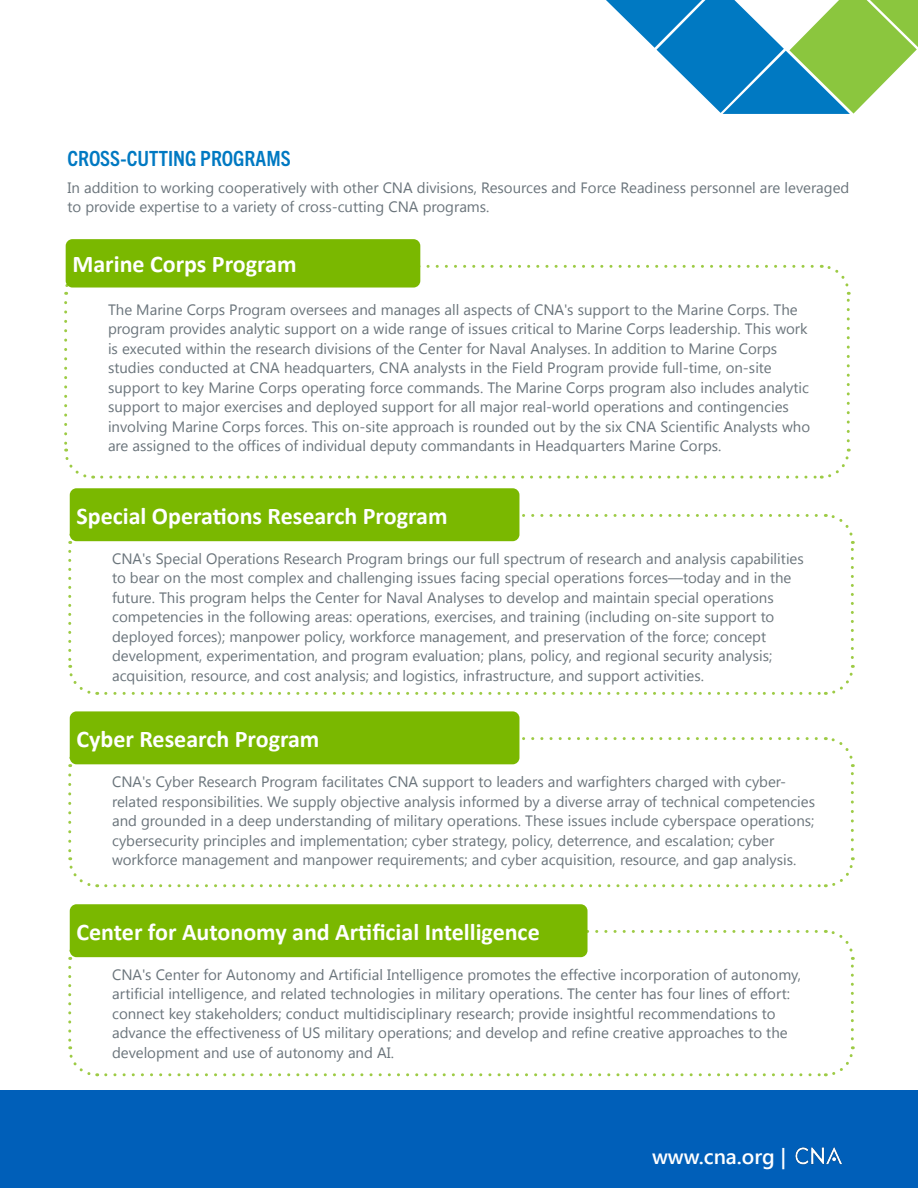
<style>
.page{position:relative;width:918px;height:1188px;background:#fff}
.page>*{position:absolute;margin:0;border:0;box-sizing:border-box;transform-origin:0 0}
.t1{font:700 24px "Calibri";color:#fff}
.t2{font:700 condensed 21px "Trade Gothic Next LT Pro";color:#0079c2}
.t3{font:600 21px "Segoe UI";color:#fff}
.t4{font:15px/19.5px "Segoe UI";color:#6a747b}
</style>
<div class="page">
<svg style="left:606px;top:0;width:312px;height:114px"></svg>
<svg style="left:64px;top:303px;width:30px;height:176px"></svg>
<svg style="left:102px;top:449px;width:749px;height:30px"></svg>
<svg style="left:821px;top:264px;width:30px;height:177px"></svg>
<svg style="left:64px;top:264px;width:748px;height:31px"></svg>
<div style="left:66px;top:239px;width:354px;height:49px;background:#7ab800;border-radius:7px"></div>
<svg style="left:68px;top:551px;width:30px;height:144px"></svg>
<svg style="left:106px;top:665px;width:749px;height:30px"></svg>
<svg style="left:825px;top:514px;width:30px;height:144px"></svg>
<svg style="left:68px;top:513px;width:748px;height:31px"></svg>
<div style="left:70px;top:488px;width:449px;height:53px;background:#7ab800;border-radius:7px"></div>
<svg style="left:68px;top:775px;width:30px;height:113px"></svg>
<svg style="left:106px;top:857px;width:749px;height:31px"></svg>
<svg style="left:825px;top:737px;width:30px;height:112px"></svg>
<svg style="left:68px;top:736px;width:748px;height:31px"></svg>
<div style="left:70px;top:711px;width:449px;height:53px;background:#7ab800;border-radius:7px"></div>
<svg style="left:68px;top:967px;width:30px;height:110px"></svg>
<svg style="left:106px;top:1046px;width:749px;height:31px"></svg>
<svg style="left:825px;top:930px;width:30px;height:109px"></svg>
<svg style="left:68px;top:929px;width:748px;height:31px"></svg>
<div style="left:70px;top:904px;width:518px;height:53px;background:#7ab800;border-radius:7px"></div>
<div style="left:0;top:1090px;width:27px;height:98px;background:#005fb9"></div>
<div style="left:4px;top:1090px;width:914px;height:98px;background:#005fb9"></div>
<img style="left:795px;top:1147px;width:47px;height:18px">
<h2 class="t2" style="left:68px;top:144px;width:225px">CROSS-CUTTING PROGRAMS</h2>
<p class="t4" style="left:68px;top:177px;width:783px">In addition to working cooperatively with other CNA divisions, Resources and Force Readiness personnel are leveraged to provide expertise to a variety of cross-cutting CNA programs.</p>
<h1 class="t1" style="left:72px;top:249px;width:226px">Marine Corps Program</h1>
<p class="t4" style="left:108px;top:299px;width:704px">The Marine Corps Program oversees and manages all aspects of CNA's support to the Marine Corps. The program provides analytic support on a wide range of issues critical to Marine Corps leadership. This work is executed within the research divisions of the Center for Naval Analyses. In addition to Marine Corps studies conducted at CNA headquarters, CNA analysts in the Field Program provide full-time, on-site support to key Marine Corps operating force commands. The Marine Corps program also includes analytic support to major exercises and deployed support for all major real-world operations and contingencies involving Marine Corps forces. This on-site approach is rounded out by the six CNA Scientific Analysts who are assigned to the offices of individual deputy commandants in Headquarters Marine Corps.</p>
<h1 class="t1" style="left:76px;top:501px;width:373px">Special Operations Research Program</h1>
<p class="t4" style="left:112px;top:548px;width:693px">CNA's Special Operations Research Program brings our full spectrum of research and analysis capabilities to bear on the most complex and challenging issues facing special operations forces—today and in the future. This program helps the Center for Naval Analyses to develop and maintain special operations competencies in the following areas: operations, exercises, and training (including on-site support to deployed forces); manpower policy, workforce management, and preservation of the force; concept development, experimentation, and program evaluation; plans, policy, and regional security analysis; acquisition, resource, and cost analysis; and logistics, infrastructure, and support activities.</p>
<h1 class="t1" style="left:76px;top:724px;width:244px">Cyber Research Program</h1>
<p class="t4" style="left:112px;top:771px;width:705px">CNA's Cyber Research Program facilitates CNA support to leaders and warfighters charged with cyber&shy;related responsibilities. We supply objective analysis informed by a diverse array of technical competencies and grounded in a deep understanding of military operations. These issues include cyberspace operations; cybersecurity principles and implementation; cyber strategy, policy, deterrence, and escalation; cyber workforce management and manpower requirements; and cyber acquisition, resource, and gap analysis.</p>
<h1 class="t1" style="left:76px;top:917px;width:465px">Center for Autonomy and Artificial Intelligence</h1>
<p class="t4" style="left:112px;top:964px;width:690px">CNA's Center for Autonomy and Artificial Intelligence promotes the effective incorporation of autonomy, artificial intelligence, and related technologies in military operations. The center has four lines of effort: connect key stakeholders; conduct multidisciplinary research; provide insightful recommendations to advance the effectiveness of US military operations; and develop and refine creative approaches to the development and use of autonomy and AI.</p>
<h2 class="t3" style="left:652px;top:1139px;width:136px">www.cna.org |</h2>
</div>
